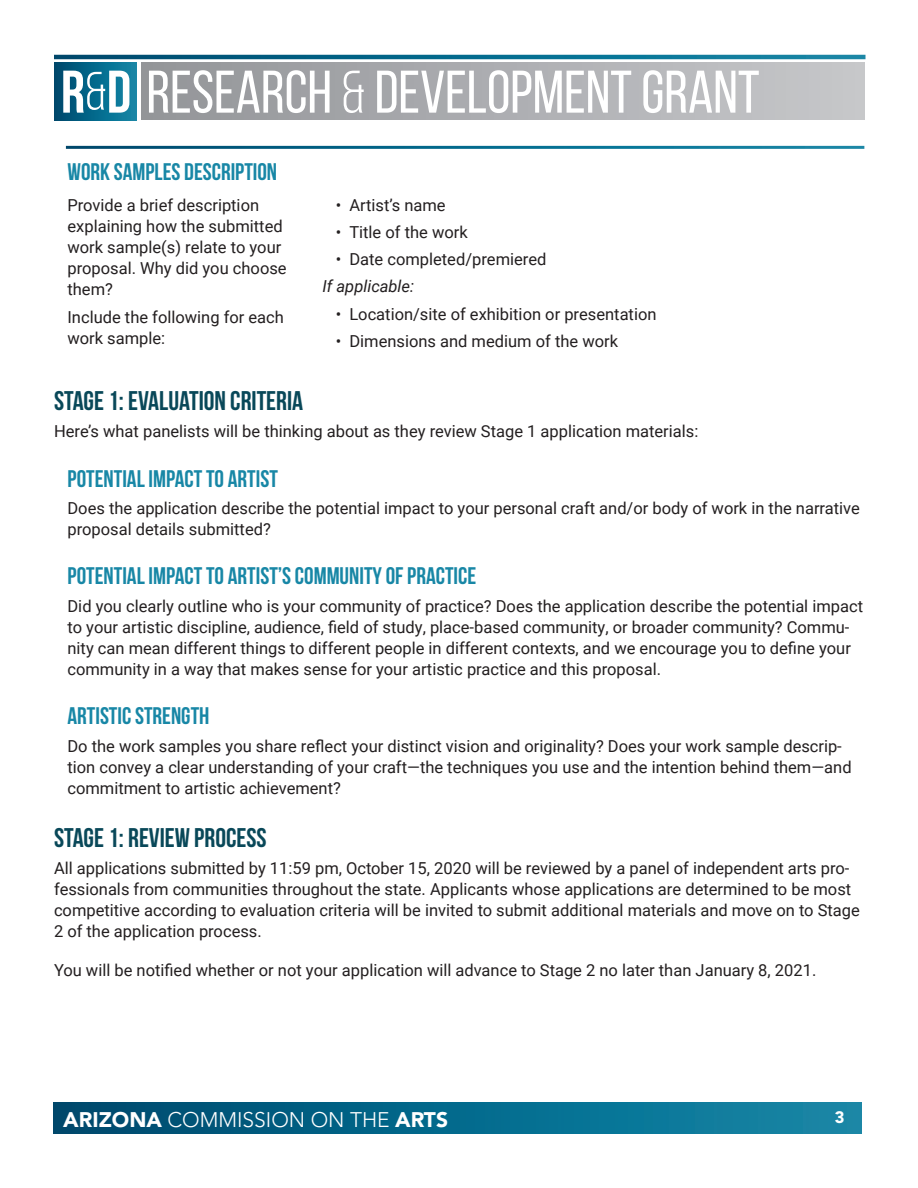
<style>
.page{position:relative;width:918px;height:1188px;background:#fff}
.page>*{position:absolute;margin:0;border:0;box-sizing:border-box;transform-origin:0 0}
.t1{font:60px "Bebas Neue";color:#fff}
.Header_2{font:700 27px "Bebas Neue";color:#094859}
.Header_3{font:700 24px "Bebas Neue";color:#1887a6}
.t2{font:300 21px "Avenir LT Std";color:#fff}
.Body_1{font:16.5px/21px "Roboto";color:#231f20}
.Body_1-2{font:italic 16.5px "Roboto";color:#231f20}
.t3{font:900 16.5px "Avenir LT Std";color:#fff}
.s1{font-weight:700}
.s2{font-size:54px}
.s3{font-style:inherit}
.s4{font-weight:900}
</style>
<div class="page">
<div style="left:53px;top:1102px;width:809px;height:31px;background:linear-gradient(to right,#00496e,#1489a9)"></div>
<svg style="left:54px;top:55px;width:812px;height:4px;background:#06698b"></svg>
<div style="left:142px;top:63px;width:723px;height:57px;background:linear-gradient(to right,#939598,#c7c8ca)"></div>
<div style="left:55px;top:63px;width:82px;height:57px;background:linear-gradient(to right,#00496e,#1388a8)"></div>
<h1 class="t1" style="left:61px;top:59px;width:700px"><span class="s1">R</span><span class="s2">&amp;</span><span class="s1">D</span> RESEARCH <span class="s3">&amp;</span> DEVELOPMENT GRANT</h1>
<p class="Header_3" style="left:68px;top:159px;width:211px">WORK SAMPLES DESCRIPTION</p>
<p class="Body_1" style="left:68px;top:194px;width:221px">Provide a brief description explaining how the submitted work sample(s) relate to your proposal. Why did you choose them?</p>
<p class="Body_1" style="left:68px;top:306px;width:218px">Include the following for each work sample:</p>
<p class="Body_1" style="left:336px;top:194px;width:111px">• Artist’s name</p>
<p class="Body_1" style="left:336px;top:221px;width:133px">• Title of the work</p>
<p class="Body_1" style="left:336px;top:248px;width:212px">• Date completed/premiered</p>
<p class="Body_1-2" style="left:322px;top:274px;width:93px">If applicable:</p>
<p class="Body_1" style="left:336px;top:303px;width:322px">• Location/site of exhibition or presentation</p>
<p class="Body_1" style="left:336px;top:330px;width:284px">• Dimensions and medium of the work</p>
<p class="Header_2" style="left:54px;top:386px;width:251px">STAGE 1: EVALUATION CRITERIA</p>
<p class="Body_1" style="left:54px;top:421px;width:646px">Here’s what panelists will be thinking about as they review Stage 1 application materials:</p>
<p class="Header_3" style="left:68px;top:465px;width:212px">POTENTIAL IMPACT TO ARTIST</p>
<p class="Body_1" style="left:68px;top:497px;width:794px">Does the application describe the potential impact to your personal craft and/or body of work in the narrative proposal details submitted?</p>
<p class="Header_3" style="left:68px;top:563px;width:410px">POTENTIAL IMPACT TO ARTIST’S COMMUNITY OF PRACTICE</p>
<p class="Body_1" style="left:68px;top:595px;width:797px">Did you clearly outline who is your community of practice? Does the application describe the potential impact to your artistic discipline, audience, field of study, place-based community, or broader community? Commu&shy;nity can mean different things to different people in different contexts, and we encourage you to define your community in a way that makes sense for your artistic practice and this proposal.</p>
<p class="Header_3" style="left:68px;top:703px;width:143px">ARTISTIC STRENGTH</p>
<p class="Body_1" style="left:68px;top:735px;width:786px">Do the work samples you share reflect your distinct vision and originality? Does your work sample descrip&shy;tion convey a clear understanding of your craft—the techniques you use and the intention behind them—and commitment to artistic achievement?</p>
<p class="Header_2" style="left:54px;top:822px;width:214px">STAGE 1: REVIEW PROCESS</p>
<p class="Body_1" style="left:54px;top:857px;width:807px">All applications submitted by 11:59 pm, October 15, 2020 will be reviewed by a panel of independent arts pro&shy;fessionals from communities throughout the state. Applicants whose applications are determined to be most competitive according to evaluation criteria will be invited to submit additional materials and move on to Stage 2 of the application process.</p>
<p class="Body_1" style="left:54px;top:959px;width:764px">You will be notified whether or not your application will advance to Stage 2 no later than January 8, 2021.</p>
<p class="t2" style="left:63px;top:1107px;width:386px"><span class="s4">ARIZONA</span> COMMISSION ON THE <span class="s4">ARTS</span></p>
<p class="t3" style="left:835px;top:1107px;width:11px">3</p>
</div>
